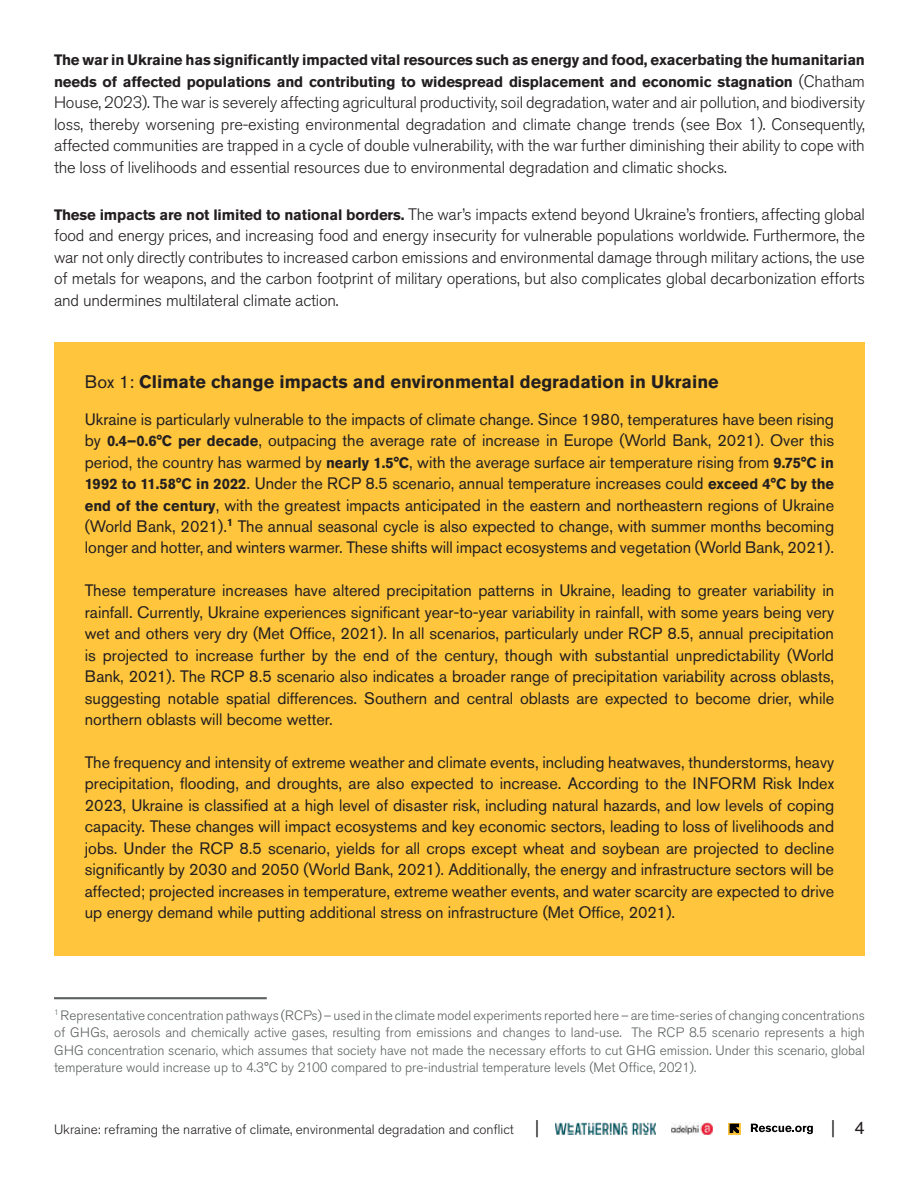
<style>
.page{position:relative;width:919px;height:1191px;background:#fff}
.page>*{position:absolute;margin:0;border:0;box-sizing:border-box;transform-origin:0 0}
.t1{font:700 18px "Akzidenz Grotesk Std";color:#231f20}
.t2{font:18px "Arial";color:#231f20}
.t3{font:18px "Akzidenz Grotesk Std";color:#231f20}
.t4{font:16.5px/21.5px "Akzidenz Grotesk Std";color:#231f20;text-align:justify}
.t5{font:300 16.5px/21.5px "Akzidenz Grotesk Std";letter-spacing:-.01em;color:#231f20;text-align:justify}
.t6{font:700 15px/21.5px "Akzidenz Grotesk Std";letter-spacing:-.01em;color:#231f20}
.t7{font:300 13.5px/17.5px "Akzidenz Grotesk Std";color:#5d6161;text-align:justify}
.t8{font:300 13.5px "Akzidenz Grotesk Std";color:#231f20}
.s1{font-weight:300;font-size:16.5px}
.s2{font-weight:700;font-size:15px}
.s3{font-weight:400}
</style>
<div class="page">
<svg style="left:728px;top:1123px;width:12px;height:11px"></svg>
<svg style="left:729px;top:1123px;width:10px;height:10px"></svg>
<svg style="left:750px;top:1123px;width:62px;height:11px"></svg>
<img style="left:671px;top:1122px;width:41px;height:12px">
<img style="left:555px;top:1122px;width:101px;height:12px">
<div style="left:54px;top:342px;width:810px;height:614px;background:#fec53d"></div>
<hr style="left:54px;top:997px;width:213px;height:2px;background:#5d6161">
<p class="t6" style="left:54px;top:49px;width:812px">The war in Ukraine has significantly impacted vital resources such as energy and food, exacerbating the humanitarian needs of affected populations and contributing to widespread displacement and economic stagnation <span class="s1">(Chatham</span></p>
<p class="t5" style="left:54px;top:92px;width:812px">House, 2023). The war is severely affecting agricultural productivity, soil degradation, water and air pollution, and biodiversity loss, thereby worsening pre-existing environmental degradation and climate change trends (see Box 1). Consequently, affected communities are trapped in a cycle of double vulnerability, with the war further diminishing their ability to cope with the loss of livelihoods and essential resources due to environmental degradation and climatic shocks.</p>
<p class="t5" style="left:54px;top:204px;width:812px"><span class="s2">These impacts are not limited to national borders.</span> The war’s impacts extend beyond Ukraine’s frontiers, affecting global food and energy prices, and increasing food and energy insecurity for vulnerable populations worldwide. Furthermore, the war not only directly contributes to increased carbon emissions and environmental damage through military actions, the use of metals for weapons, and the carbon footprint of military operations, but also complicates global decarbonization efforts and undermines multilateral climate action.</p>
<p class="t1" style="left:85px;top:371px;width:635px"><span class="s3">Box 1:</span> Climate change impacts and environmental degradation in Ukraine</p>
<p class="t4" style="left:85px;top:408px;width:750px">Ukraine is particularly vulnerable to the impacts of climate change. Since 1980, temperatures have been rising by <span class="s2">0.4–0.6°C per decade</span>, outpacing the average rate of increase in Europe (World Bank, 2021). Over this period, the country has warmed by <span class="s2">nearly 1.5°C</span>, with the average surface air temperature rising from <span class="s2">9.75°C in 1992 to 11.58°C in 2022</span>. Under the RCP 8.5 scenario, annual temperature increases could <span class="s2">exceed 4°C by the end of the century</span>, with the greatest impacts anticipated in the eastern and northeastern regions of Ukraine (World Bank, 2021).<sup>1</sup> The annual seasonal cycle is also expected to change, with summer months becoming longer and hotter, and winters warmer. These shifts will impact ecosystems and vegetation (World Bank, 2021).</p>
<p class="t4" style="left:85px;top:580px;width:750px">These temperature increases have altered precipitation patterns in Ukraine, leading to greater variability in rainfall. Currently, Ukraine experiences significant year-to-year variability in rainfall, with some years being very wet and others very dry (Met Office, 2021). In all scenarios, particularly under RCP 8.5, annual precipitation is projected to increase further by the end of the century, though with substantial unpredictability (World Bank, 2021). The RCP 8.5 scenario also indicates a broader range of precipitation variability across oblasts, suggesting notable spatial differences. Southern and central oblasts are expected to become drier, while northern oblasts will become wetter.</p>
<p class="t4" style="left:85px;top:751px;width:750px">The frequency and intensity of extreme weather and climate events, including heatwaves, thunderstorms, heavy precipitation, flooding, and droughts, are also expected to increase. According to the INFORM Risk Index 2023, Ukraine is classified at a high level of disaster risk, including natural hazards, and low levels of coping capacity. These changes will impact ecosystems and key economic sectors, leading to loss of livelihoods and jobs. Under the RCP 8.5 scenario, yields for all crops except wheat and soybean are projected to decline significantly by 2030 and 2050 (World Bank, 2021). Additionally, the energy and infrastructure sectors will be affected; projected increases in temperature, extreme weather events, and water scarcity are expected to drive up energy demand while putting additional stress on infrastructure (Met Office, 2021).</p>
<p class="t7" style="left:54px;top:1006px;width:812px"><sup>1</sup> Representative concentration pathways (RCPs) – used in the climate model experiments reported here – are time-series of changing concentrations of GHGs, aerosols and chemically active gases, resulting from emissions and changes to land-use. The RCP 8.5 scenario represents a high GHG concentration scenario, which assumes that society have not made the necessary efforts to cut GHG emission. Under this scenario, global temperature would increase up to 4.3°C by 2100 compared to pre-industrial temperature levels (Met Office, 2021).</p>
<p class="t8" style="left:54px;top:1121px;width:461px">Ukraine: reframing the narrative of climate, environmental degradation and conflict</p>
<p class="t2" style="left:539px;top:1142px;width:6px;rotate:-180deg">|</p>
<p class="t2" style="left:835px;top:1142px;width:6px;rotate:-180deg">|</p>
<p class="t3" style="left:854px;top:1116px;width:12px">4</p>
</div>
